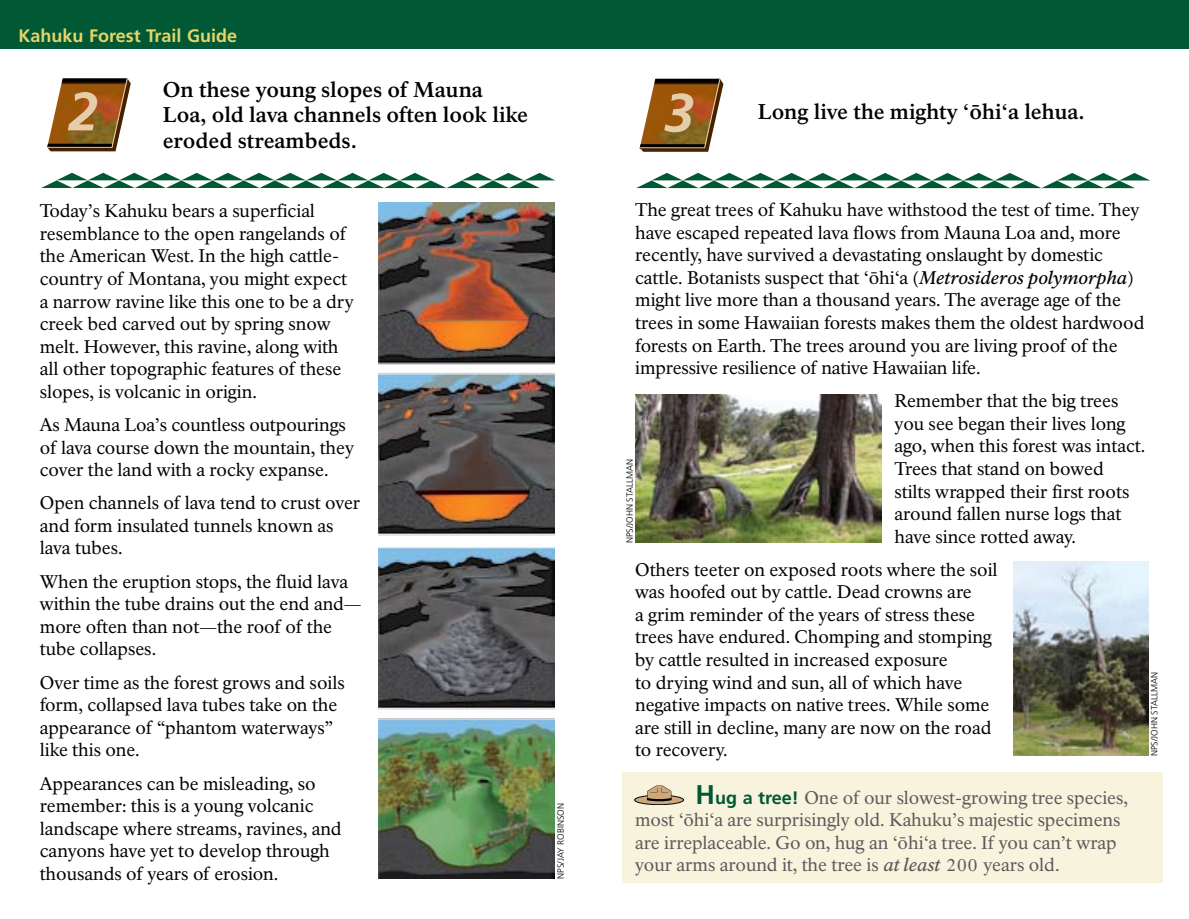
<style>
.page{position:relative;width:1189px;height:919px;background:#fff}
.page>*{position:absolute;margin:0;border:0;box-sizing:border-box;transform-origin:0 0}
.t1{font:italic 700 54px "H Frutiger LT Std";color:#e5cdac}
.t2{font:700 21px/25.5px "NPS Rawlinson OT Old";letter-spacing:-.005em;color:#000}
.t3{font:18px/22.5px "NPS Rawlinson OT Old";letter-spacing:-.005em;color:#000}
.t4{font:18px "NPS Rawlinson OT Old";color:#58595b}
.t5{font:700 18px "H Frutiger LT Std";color:#e7d468}
.t6{font:300 9px "H Frutiger LT Std";color:#000}
.s1{font-family:"NPS Rawlinson OT Old Med Itali"}
.s2{font-family:"H Frutiger LT Std";font-weight:700;font-size:27px;color:#005835}
.s3{font-family:"H Frutiger LT Std";font-weight:700;color:#005835}
.s4{font-family:"Times"}
</style>
<div class="page">
<div style="left:0;top:0;width:594px;height:49px;background:#005835"></div>
<div style="left:594px;top:0;width:594px;height:49px;background:#005835"></div>
<svg style="left:47px;top:78px;width:84px;height:73px"></svg>
<div style="left:622px;top:771px;width:540px;height:110px;background:#f8f3dc"></div>
<svg style="left:639px;top:78px;width:84px;height:74px"></svg>
<svg style="left:41px;top:173px;width:514px;height:15px"></svg>
<svg style="left:636px;top:173px;width:514px;height:15px"></svg>
<img style="left:378px;top:203px;width:176px;height:675px">
<img style="left:635px;top:394px;width:245px;height:148px">
<svg style="left:634px;top:794px;width:49px;height:10px"></svg>
<div style="left:634px;top:794px;width:49px;height:10px;border:1px solid #000;border-radius:50%"></div>
<svg style="left:647px;top:785px;width:24px;height:16px"></svg>
<img style="left:1013px;top:561px;width:134px;height:194px">
<p class="t5" style="left:18px;top:25px;width:220px">Kahuku Forest Trail Guide</p>
<p class="t2" style="left:163px;top:77px;width:321px">On these young slopes of Mauna</p>
<h3 class="t2" style="left:163px;top:102px;width:366px">Loa, old lava channels often look like eroded streambeds.</h3>
<h1 class="t1" style="left:68px;top:80px;width:32px">2</h1>
<p class="t1" style="left:663px;top:81px;width:32px">3</p>
<h3 class="t2" style="left:757px;top:99px;width:328px">Long live the mighty ‘ōhi‘a lehua.</h3>
<p class="t3" style="left:635px;top:199px;width:510px">The great trees of Kahuku have withstood the test of time. They have escaped repeated lava flows from Mauna Loa and, more recently, have survived a devastating onslaught by domestic cattle. Botanists suspect that ‘ōhi‘a (<span class="s1">Metrosideros polymorpha</span>) might live more than a thousand years. The average age of the trees in some Hawaiian forests makes them the oldest hardwood forests on Earth. The trees around you are living proof of the impressive resilience of native Hawaiian life.</p>
<p class="t3" style="left:894px;top:390px;width:252px">Remember that the big trees you see began their lives long ago, when this forest was intact.</p>
<p class="t3" style="left:40px;top:200px;width:315px">Today’s Kahuku bears a superficial resemblance to the open rangelands of the American West. In the high cattle&shy;country of Montana, you might expect a narrow ravine like this one to be a dry creek bed carved out by spring snow melt. However, this ravine, along with all other topographic features of these slopes, is volcanic in origin.</p>
<p class="t3" style="left:40px;top:413px;width:316px">As Mauna Loa’s countless outpourings of lava course down the mountain, they</p>
<p class="t3" style="left:40px;top:458px;width:290px">cover the land with a rocky expanse.</p>
<p class="t3" style="left:40px;top:492px;width:322px">Open channels of lava tend to crust over</p>
<p class="t3" style="left:40px;top:514px;width:295px">and form insulated tunnels known as</p>
<p class="t3" style="left:40px;top:537px;width:84px">lava tubes.</p>
<p class="t3" style="left:40px;top:570px;width:323px">When the eruption stops, the fluid lava within the tube drains out the end and— more often than not—the roof of the tube collapses.</p>
<p class="t3" style="left:40px;top:671px;width:306px">Over time as the forest grows and soils form, collapsed lava tubes take on the appearance of “phantom waterways” like this one.</p>
<p class="t3" style="left:40px;top:771px;width:277px">Appearances can be misleading, so</p>
<p class="t6" style="left:624px;top:543px;width:85px;rotate:-90deg">NPS/JOHN STALLMAN</p>
<p class="t3" style="left:894px;top:457px;width:211px">Trees that stand on bowed</p>
<p class="t3" style="left:894px;top:480px;width:236px">stilts wrapped their first roots</p>
<p class="t3" style="left:894px;top:502px;width:228px">around fallen nurse logs that</p>
<p class="t3" style="left:894px;top:525px;width:183px">have since rotted away.</p>
<p class="t3" style="left:635px;top:558px;width:364px">Others teeter on exposed roots where the soil was hoofed out by cattle. Dead crowns are<br>a grim reminder of the years of stress these trees have endured. Chomping and stomping by cattle resulted in increased exposure<br>to drying wind and sun, all of which have negative impacts on native trees. While some are still in decline, many are now on the road to recovery.</p>
<p class="t4" style="left:695px;top:786px;width:434px"><span class="s2">H</span><span class="s3">ug a tree!</span> One of our slowest-growing tree species,</p>
<p class="t6" style="left:1148px;top:756px;width:85px;rotate:-90deg">NPS/JOHN STALLMAN</p>
<p class="t3" style="left:40px;top:794px;width:275px">remember: this is a young volcanic</p>
<p class="t3" style="left:40px;top:816px;width:303px">landscape where streams, ravines, and</p>
<p class="t4" style="left:635px;top:808px;width:487px">most ‘ōhi‘a are surprisingly old. Kahuku’s majestic specimens</p>
<p class="t4" style="left:635px;top:831px;width:483px">are irreplaceable. Go on, hug an ‘ōhi‘a tree. If you can’t wrap</p>
<p class="t6" style="left:555px;top:878px;width:77px;rotate:-90deg">NPS/JAY ROBINSON</p>
<p class="t3" style="left:40px;top:839px;width:291px">canyons have yet to develop through</p>
<p class="t3" style="left:40px;top:861px;width:240px">thousands of years of erosion.</p>
<p class="t4" style="left:635px;top:853px;width:426px">your arms around it, the tree is <span class="s1">at least</span> <span class="s4">200</span> years old.</p>
</div>
